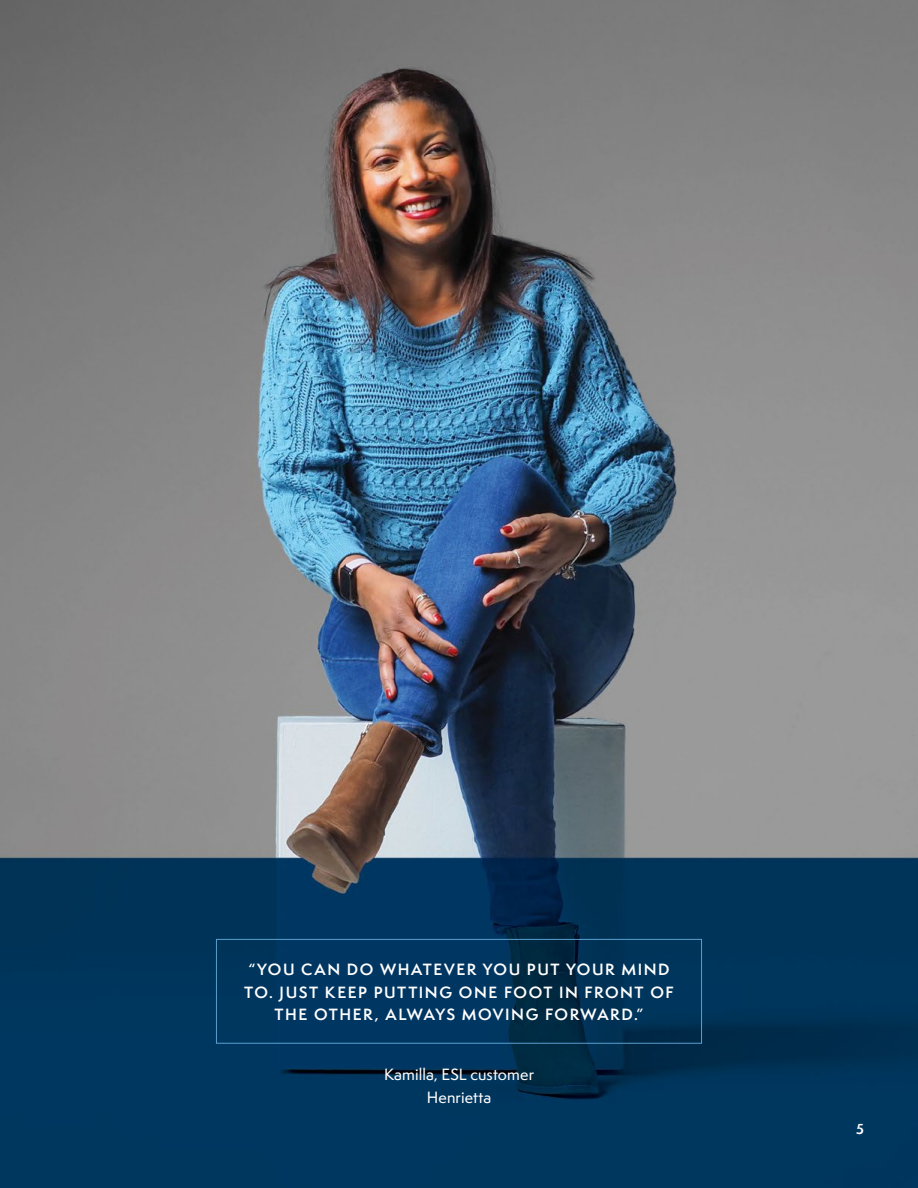
<style>
.page{position:relative;width:918px;height:1188px;background:#fff}
.page>*{position:absolute;margin:0;border:0;box-sizing:border-box;transform-origin:0 0}
.t1{font:600 15px/22.5px "Semplicita Pro";letter-spacing:.105em;color:#fff;text-align:center}
.t2{font:500 15px/22.5px "Semplicita Pro";letter-spacing:.01em;color:#fff;text-align:center}
.t3{font:700 13.5px "Semplicita Pro";color:#fff}
</style>
<div class="page">
<img style="left:0;top:0;width:918px;height:1188px">
<div style="left:216px;top:939px;width:486px;height:105px;border:1px solid #5a9fce"></div>
<p class="t1" style="left:244px;top:958px;width:431px">“YOU CAN DO WHATEVER YOU PUT YOUR MIND<br>TO. JUST KEEP PUTTING ONE FOOT IN FRONT OF<br>THE OTHER, ALWAYS MOVING FORWARD.”</p>
<p class="t2" style="left:384px;top:1063px;width:151px">Kamilla, ESL customer<br>Henrietta</p>
<p class="t3" style="left:856px;top:1119px;width:9px">5</p>
</div>
